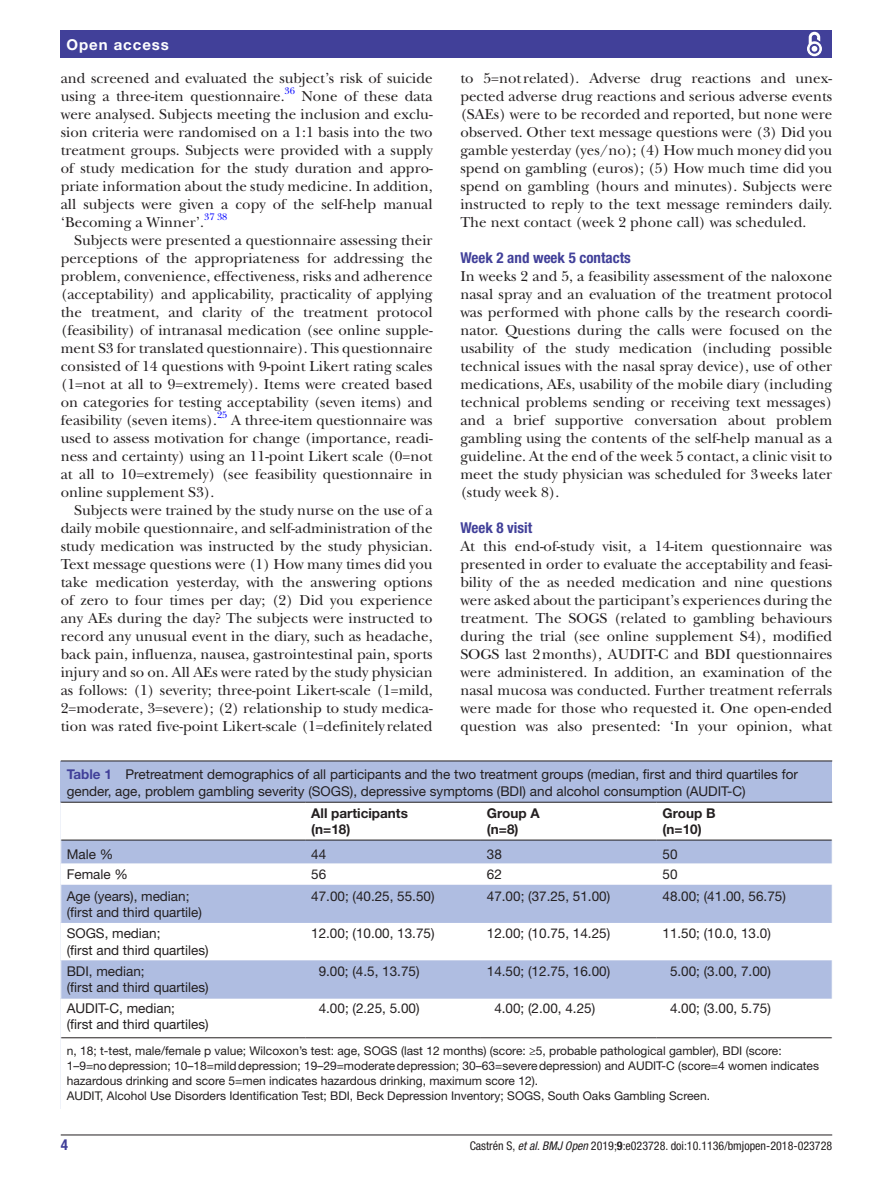
<style>
.page{position:relative;width:893px;height:1191px;background:#fff}
.page>*{position:absolute;margin:0;border:0;box-sizing:border-box;transform-origin:0 0}
.t1{font:15px/18px "New Baskerville";color:#231f20;text-align:justify}
.t2{font:700 condensed 15px "Helvetica Neue LT Std";color:#414099}
.t3{font:700 15px "Helvetica Neue LT Std";letter-spacing:.065em;color:#fff}
.t4{font:13.5px/16.2px "Helvetica Neue LT Std";color:#231f20}
.t5{font:700 13.5px/16.2px "Helvetica Neue LT Std";color:#231f20}
.t6{font:12px/15px "Helvetica Neue LT Std";color:#231f20}
.t7{font:condensed 12px "Helvetica Neue LT Std";color:#231f20}
.t8{font:9.9px "New Baskerville";color:#00f}
.s1{font-weight:700;color:#414099}
.s2{font-style:italic}
.s3{font-weight:700}
</style>
<div class="page">
<hr style="left:61px;top:1134px;width:771px;height:1px;background:#231f20">
<div style="left:61px;top:31px;width:771px;height:27px;background:#414099"></div>
<svg style="left:807px;top:31px;width:15px;height:26px"></svg>
<div style="left:61px;top:761px;width:771px;height:348px;background:#afbde1"></div>
<hr style="left:61px;top:760px;width:771px;height:1px;background:#231f20">
<div style="left:61px;top:803px;width:771px;height:306px;background:#fff"></div>
<svg style="left:61px;top:840px;width:771px;height:158px"></svg>
<hr style="left:61px;top:802px;width:244px;height:1px;background:#231f20">
<hr style="left:61px;top:839px;width:244px;height:1px;background:#231f20">
<hr style="left:305px;top:802px;width:176px;height:1px;background:#231f20">
<hr style="left:305px;top:839px;width:176px;height:1px;background:#231f20">
<hr style="left:481px;top:802px;width:176px;height:1px;background:#231f20">
<hr style="left:481px;top:839px;width:176px;height:1px;background:#231f20">
<hr style="left:657px;top:802px;width:175px;height:1px;background:#231f20">
<hr style="left:657px;top:839px;width:175px;height:1px;background:#231f20">
<hr style="left:305px;top:1037px;width:176px;height:1px;background:#231f20">
<hr style="left:481px;top:1037px;width:176px;height:1px;background:#231f20">
<hr style="left:657px;top:1037px;width:175px;height:1px;background:#231f20">
<hr style="left:61px;top:1037px;width:244px;height:1px;background:#231f20">
<svg style="left:60px;top:840px;width:1px;height:45px"></svg>
<hr style="left:67px;top:1084px;width:765px;height:2px;background:#fff">
<hr style="left:67px;top:1099px;width:765px;height:2px;background:#fff">
<p class="t3" style="left:66px;top:35px;width:104px">Open access</p>
<p class="t1" style="left:61px;top:69px;width:373px">and screened and evaluated the subject’s risk of suicide using a three-item questionnaire.</p>
<p class="t1" style="left:460px;top:69px;width:373px">to 5=not related). Adverse drug reactions and unex&shy;pected adverse drug reactions and serious adverse events (SAEs) were to be recorded and reported, but none were observed. Other text message questions were (3) Did you gamble yesterday (yes/no); (4) How much money did you spend on gambling (euros); (5) How much time did you spend on gambling (hours and minutes). Subjects were instructed to reply to the text message reminders daily.<br>The next contact (week 2 phone call) was scheduled.</p>
<p class="t2" style="left:460px;top:249px;width:172px">Week 2 and week 5 contacts</p>
<p class="t1" style="left:460px;top:267px;width:373px">In weeks 2 and 5, a feasibility assessment of the naloxone nasal spray and an evaluation of the treatment protocol was performed with phone calls by the research coordi&shy;nator. Questions during the calls were focused on the usability of the study medication (including possible technical issues with the nasal spray device), use of other medications, AEs, usability of the mobile diary (including technical problems sending or receiving text messages) and a brief supportive conversation about problem gambling using the contents of the self-help manual as a guideline. At the end of the week 5 contact, a clinic visit to meet the study physician was scheduled for 3weeks later (study week 8).</p>
<p class="t2" style="left:460px;top:519px;width:73px">Week 8 visit</p>
<p class="t1" style="left:460px;top:537px;width:373px">At this end-of-study visit, a 14-item questionnaire was presented in order to evaluate the acceptability and feasi&shy;bility of the as needed medication and nine questions were asked about the participant’s experiences during the treatment. The SOGS (related to gambling behaviours during the trial (see online supplement S4), modified SOGS last 2months), AUDIT-C and BDI questionnaires were administered. In addition, an examination of the nasal mucosa was conducted. Further treatment referrals were made for those who requested it. One open-ended question was also presented: ‘In your opinion, what</p>
<p class="t4" style="left:67px;top:766px;width:733px"><span class="s1">Table 1</span> Pretreatment demographics of all participants and the two treatment groups (median, first and third quartiles for gender, age, problem gambling severity (SOGS), depressive symptoms (BDI) and alcohol consumption (AUDIT-C)</p>
<p class="t5" style="left:311px;top:804px;width:98px">All participants (n=18)</p>
<p class="t5" style="left:487px;top:804px;width:54px">Group A (n=8)</p>
<p class="t5" style="left:663px;top:804px;width:55px">Group B (n=10)</p>
<p class="t4" style="left:67px;top:845px;width:48px">Male %</p>
<p class="t4" style="left:311px;top:845px;width:17px">44</p>
<p class="t4" style="left:487px;top:845px;width:17px">38</p>
<p class="t4" style="left:663px;top:845px;width:17px">50</p>
<p class="t4" style="left:67px;top:865px;width:63px">Female %</p>
<p class="t4" style="left:311px;top:865px;width:17px">56</p>
<p class="t4" style="left:487px;top:865px;width:17px">62</p>
<p class="t4" style="left:662px;top:865px;width:17px">50</p>
<p class="t4" style="left:67px;top:887px;width:137px">Age (years), median; (first and third quartile)</p>
<p class="t4" style="left:311px;top:887px;width:125px">47.00; (40.25, 55.50)</p>
<p class="t4" style="left:487px;top:887px;width:125px">47.00; (37.25, 51.00)</p>
<p class="t4" style="left:662px;top:887px;width:125px">48.00; (41.00, 56.75)</p>
<p class="t4" style="left:67px;top:925px;width:144px">SOGS, median;<br>(first and third quartiles)</p>
<p class="t4" style="left:311px;top:925px;width:125px">12.00; (10.00, 13.75)</p>
<p class="t4" style="left:487px;top:925px;width:125px">12.00; (10.75, 14.25)</p>
<p class="t4" style="left:662px;top:925px;width:110px">11.50; (10.0, 13.0)</p>
<p class="t4" style="left:67px;top:963px;width:144px">BDI, median;<br>(first and third quartiles)</p>
<p class="t4" style="left:319px;top:963px;width:102px">9.00; (4.5, 13.75)</p>
<p class="t4" style="left:487px;top:963px;width:125px">14.50; (12.75, 16.00)</p>
<p class="t4" style="left:670px;top:963px;width:102px">5.00; (3.00, 7.00)</p>
<p class="t4" style="left:67px;top:999px;width:144px">AUDIT-C, median;<br>(first and third quartiles)</p>
<p class="t4" style="left:319px;top:999px;width:102px">4.00; (2.25, 5.00)</p>
<p class="t4" style="left:494px;top:999px;width:102px">4.00; (2.00, 4.25)</p>
<p class="t4" style="left:670px;top:999px;width:102px">4.00; (3.00, 5.75)</p>
<p class="t6" style="left:67px;top:1043px;width:754px">n, 18; t-test, male/female p value; Wilcoxon’s test: age, SOGS (last 12 months) (score: ≥5, probable pathological gambler), BDI (score:<br>1–9=nodepression; 10–18=milddepression; 19–29=moderatedepression; 30–63=severedepression) and AUDIT-C (score=4 women indicates hazardous drinking and score 5=men indicates hazardous drinking, maximum score 12).<br>AUDIT, Alcohol Use Disorders Identification Test; BDI, Beck Depression Inventory; SOGS, South Oaks Gambling Screen.</p>
<p class="t8" style="left:285px;top:85px;width:12px">36</p>
<p class="t1" style="left:61px;top:87px;width:373px;text-indent:241px">None of these data were analysed. Subjects meeting the inclusion and exclu&shy;sion criteria were randomised on a 1:1 basis into the two treatment groups. Subjects were provided with a supply of study medication for the study duration and appro&shy;priate information about the study medicine. In addition, all subjects were given a copy of the self-help manual ‘Becoming a Winner’.</p>
<p class="t8" style="left:204px;top:211px;width:25px">37 38</p>
<p class="t1" style="left:61px;top:231px;width:373px;text-indent:14px">Subjects were presented a questionnaire assessing their perceptions of the appropriateness for addressing the problem, convenience, effectiveness, risks and adherence (acceptability) and applicability, practicality of applying the treatment, and clarity of the treatment protocol (feasibility) of intranasal medication (see online supple&shy;ment S3 for translated questionnaire). This questionnaire consisted of 14 questions with 9-point Likert rating scales (1=not at all to 9=extremely). Items were created based on categories for testing acceptability (seven items) and feasibility (seven items).</p>
<p class="t8" style="left:217px;top:409px;width:12px">25</p>
<p class="t1" style="left:61px;top:411px;width:373px;text-indent:170px">A three-item questionnaire was used to assess motivation for change (importance, readi&shy;ness and certainty) using an 11-point Likert scale (0=not at all to 10=extremely) (see feasibility questionnaire in online supplement S3).</p>
<p class="t1" style="left:61px;top:501px;width:373px;text-indent:14px">Subjects were trained by the study nurse on the use of a daily mobile questionnaire, and self-administration of the study medication was instructed by the study physician.<br>Text message questions were (1) How many times did you take medication yesterday, with the answering options of zero to four times per day; (2) Did you experience any AEs during the day? The subjects were instructed to record any unusual event in the diary, such as headache, back pain, influenza, nausea, gastrointestinal pain, sports injury and so on. All AEs were rated by the study physician as follows: (1) severity; three-point Likert-scale (1=mild, 2=moderate, 3=severe); (2) relationship to study medica&shy;tion was rated five-point Likert-scale (1=definitely related</p>
<p class="t2" style="left:61px;top:1135px;width:9px">4</p>
<p class="t7" style="left:470px;top:1138px;width:364px">Castrén S, <span class="s2">et al</span>. <span class="s2">BMJ Open</span> 2019;<span class="s3">9</span>:e023728. doi:10.1136/bmjopen-2018-023728</p>
</div>
